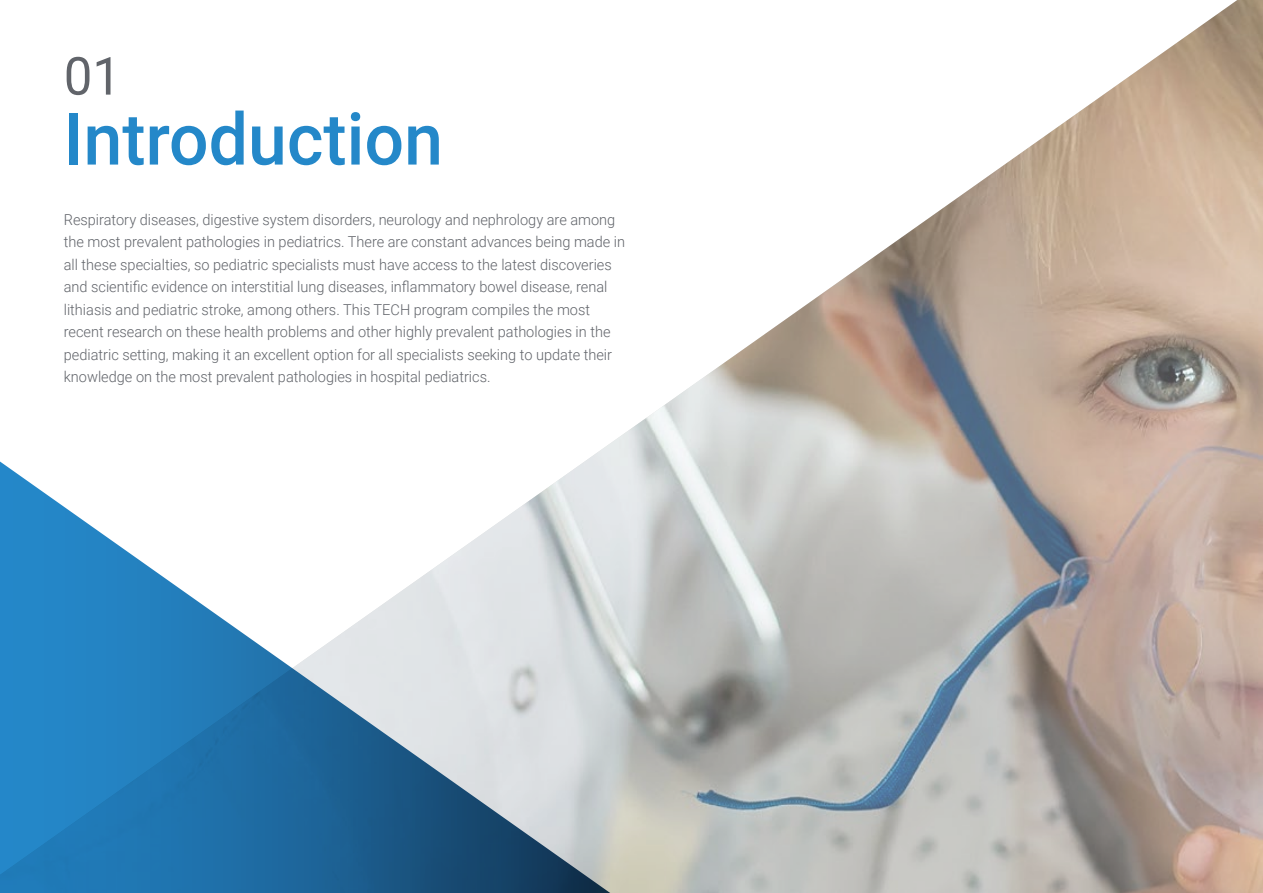
<style>
.page{position:relative;width:1263px;height:893px;background:#fff}
.page>*{position:absolute;margin:0;border:0;box-sizing:border-box;transform-origin:0 0}
.t1{font:500 72px "Roboto";color:#2488c9}
.t2{font:52.5px "Roboto";color:#61646a}
.t3{font:300 15px/22.5px "Roboto";color:#61646a}
</style>
<div class="page">
<img style="left:607px;top:0;width:656px;height:893px">
<svg style="left:0;top:446px;width:640px;height:447px"></svg>
<h2 class="t2" style="left:64px;top:39px;width:59px">01</h2>
<h1 class="t1" style="left:64px;top:89px;width:381px">Introduction</h1>
<p class="t3" style="left:64px;top:208px;width:563px">Respiratory diseases, digestive system disorders, neurology and nephrology are among the most prevalent pathologies in pediatrics. There are constant advances being made in all these specialties, so pediatric specialists must have access to the latest discoveries and scientific evidence on interstitial lung diseases, inflammatory bowel disease, renal lithiasis and pediatric stroke, among others. This TECH program compiles the most recent research on these health problems and other highly prevalent pathologies in the pediatric setting, making it an excellent option for all specialists seeking to update their knowledge on the most prevalent pathologies in hospital pediatrics.</p>
</div>
